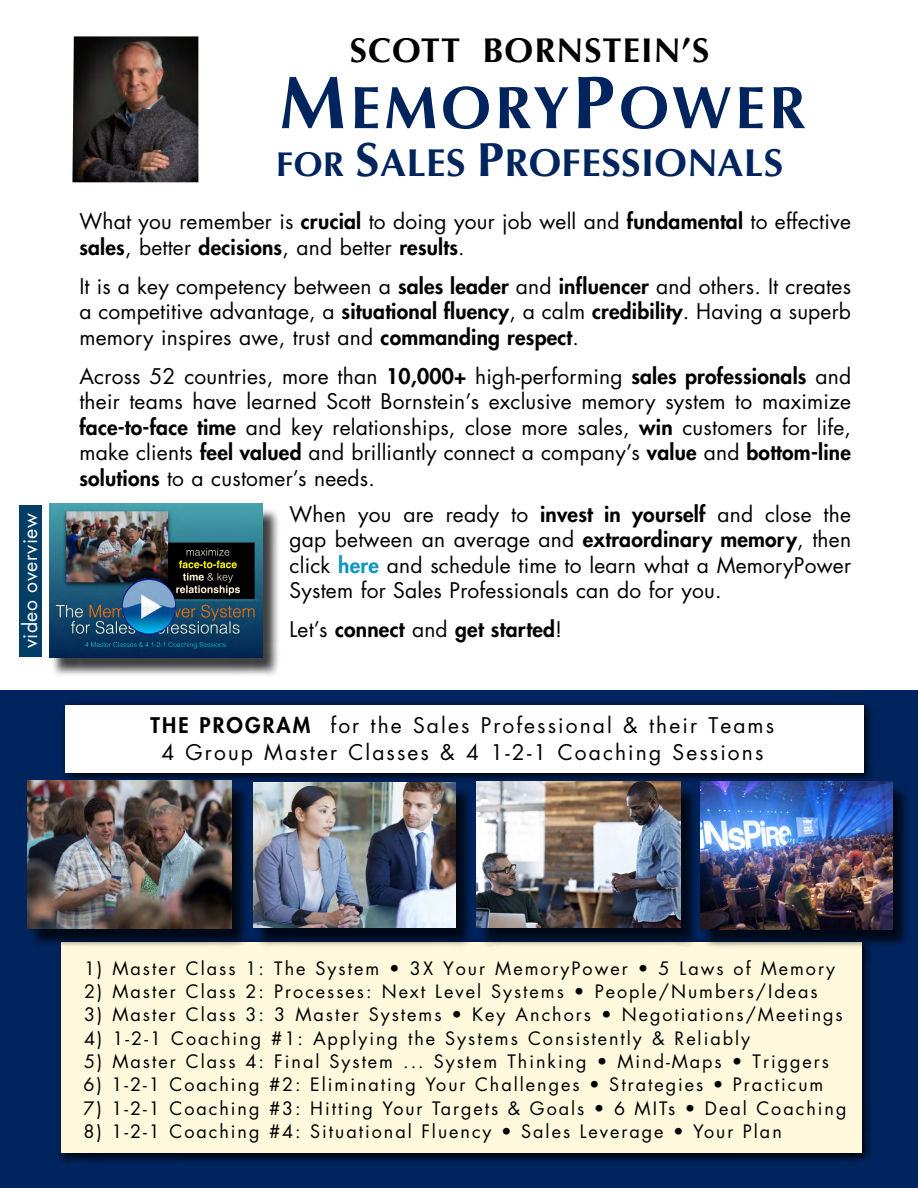
<style>
.page{position:relative;width:918px;height:1188px;background:#fff}
.page>*{position:absolute;margin:0;border:0;box-sizing:border-box;transform-origin:0 0}
.t1{font:700 60px "Optima";letter-spacing:.06em;color:#00245d}
.t2{font:700 39px "Optima";letter-spacing:.01em;color:#00245d}
.t3{font:700 34.5px "Optima";letter-spacing:.03em;color:#000}
.t4{font:21px/25.5px "Futura";letter-spacing:.01em;color:#000;text-align:justify}
.t5{font:21px/27px "Futura";letter-spacing:.1em;color:#000;text-align:center}
.t6{font:800 21px "Futura";letter-spacing:.01em;color:#000}
.t7{font:19.5px "Futura";letter-spacing:.02em;color:#fff}
.t8{font:18px "Futura";letter-spacing:.11em;color:#000}
.s1{font-size:75px}
.s2{font-size:34.5px}
.s3{font-size:48px}
.s4{font-weight:800}
.s5{font-weight:800;color:#1096bf}
.s6{font-weight:400}
</style>
<div class="page">
<img style="left:72px;top:36px;width:126px;height:146px">
<div style="left:50px;top:507px;width:231px;height:170px;background:#000;opacity:.75"></div>
<img style="left:49px;top:504px;width:214px;height:153px">
<div style="left:19px;top:505px;width:22px;height:151px;background:#003e66"></div>
<img style="left:122px;top:579px;width:54px;height:55px">
<div style="left:0;top:690px;width:918px;height:498px;background:#00245d"></div>
<svg style="left:59px;top:940px;width:812px;height:223px"></svg>
<div style="left:62px;top:942px;width:800px;height:211px;background:#fef9dd"></div>
<svg style="left:60px;top:702px;width:815px;height:82px"></svg>
<div style="left:66px;top:705px;width:798px;height:68px;background:#fff"></div>
<div style="left:29px;top:784px;width:220px;height:164px;background:#000;opacity:.75"></div>
<img style="left:27px;top:781px;width:205px;height:148px">
<div style="left:254px;top:786px;width:219px;height:161px;background:#000;opacity:.75"></div>
<img style="left:253px;top:783px;width:202px;height:144px">
<div style="left:478px;top:785px;width:220px;height:162px;background:#000;opacity:.75"></div>
<img style="left:476px;top:782px;width:205px;height:145px">
<div style="left:701px;top:785px;width:209px;height:164px;background:#000;opacity:.75"></div>
<img style="left:700px;top:782px;width:192px;height:147px">
<p class="t7" style="left:17px;top:648px;width:136px;rotate:-90deg">video overview</p>
<h3 class="t3" style="left:350px;top:30px;width:361px">SCOTT BORNSTEIN’S</h3>
<h1 class="t1" style="left:279px;top:73px;width:528px"><span class="s1">M</span>EMORY<span class="s1">P</span>OWER</h1>
<h2 class="t2" style="left:276px;top:140px;width:509px"><span class="s2">FOR</span> <span class="s3">S</span>ALES <span class="s3">P</span>ROFESSIONALS</h2>
<p class="t4" style="left:79px;top:209px;width:773px">What you remember is <span class="s4">crucial</span> to doing your job well and <span class="s4">fundamental</span> to effective <span class="s4">sales</span>, better <span class="s4">decisions</span>, and better <span class="s4">results</span>.</p>
<p class="t4" style="left:79px;top:273px;width:773px">It is a key competency between a <span class="s4">sales leader</span> and <span class="s4">influencer</span> and others. It creates a competitive advantage, a <span class="s4">situational fluency</span>, a calm <span class="s4">credibility</span>. Having a superb memory inspires awe, trust and <span class="s4">commanding respect</span>.</p>
<p class="t4" style="left:79px;top:363px;width:773px">Across 52 countries, more than <span class="s4">10,000+</span> high-performing <span class="s4">sales professionals</span> and their teams have learned Scott Bornstein’s exclusive memory system to maximize <span class="s4">face-to-face time</span> and key relationships, close more sales, <span class="s4">win</span> customers for life, make clients <span class="s4">feel valued</span> and brilliantly connect a company’s <span class="s4">value</span> and <span class="s4">bottom-line solutions</span> to a customer’s needs.</p>
<p class="t4" style="left:290px;top:501px;width:563px">When you are ready to <span class="s4">invest in yourself</span> and close the gap between an average and <span class="s4">extraordinary memory</span>, then click <span class="s5">here</span> and schedule time to learn what a MemoryPower System for Sales Professionals can do for you.</p>
<p class="t6" style="left:290px;top:615px;width:274px"><span class="s6">Let’s</span> connect <span class="s6">and</span> get started<span class="s6">!</span></p>
<p class="t5" style="left:151px;top:712px;width:625px"><span class="s4">THE PROGRAM</span> for the Sales Professional &amp; their Teams<br>4 Group Master Classes &amp; 4 1-2-1 Coaching Sessions</p>
<p class="t8" style="left:84px;top:956px;width:752px">1) Master Class 1: The System • 3X Your MemoryPower • 5 Laws of Memory</p>
<p class="t8" style="left:84px;top:979px;width:735px">2) Master Class 2: Processes: Next Level Systems • People/Numbers/Ideas</p>
<p class="t8" style="left:84px;top:1002px;width:760px">3) Master Class 3: 3 Master Systems • Key Anchors • Negotiations/Meetings</p>
<p class="t8" style="left:84px;top:1026px;width:667px">4) 1-2-1 Coaching #1: Applying the Systems Consistently &amp; Reliably</p>
<p class="t8" style="left:84px;top:1049px;width:746px">5) Master Class 4: Final System ... System Thinking • Mind-Maps • Triggers</p>
<p class="t8" style="left:84px;top:1072px;width:741px">6) 1-2-1 Coaching #2: Eliminating Your Challenges • Strategies • Practicum</p>
<p class="t8" style="left:84px;top:1096px;width:764px">7) 1-2-1 Coaching #3: Hitting Your Targets &amp; Goals • 6 MITs • Deal Coaching</p>
<p class="t8" style="left:84px;top:1119px;width:700px">8) 1-2-1 Coaching #4: Situational Fluency • Sales Leverage • Your Plan</p>
</div>
